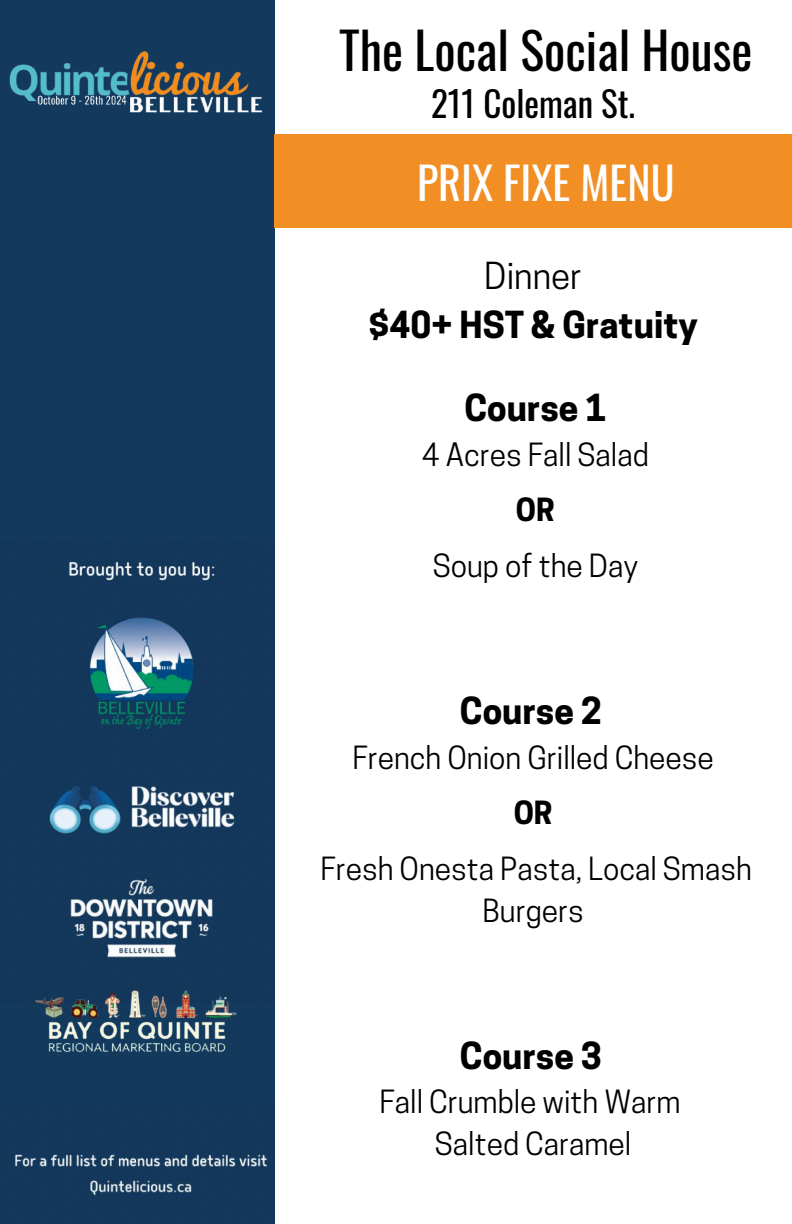
<style>
.page{position:relative;width:792px;height:1224px;background:#fff}
.page>*{position:absolute;margin:0;border:0;box-sizing:border-box;transform-origin:0 0}
.t1{font:50px "Oswald";color:#000}
.t2{font:44px "Oswald";color:#fff}
.t3{font:700 35px/48.8px "Cooper Hewitt";color:#000;text-align:center}
.t4{font:35px "Oswald";color:#000}
.t5{font:30px/42px "Cooper Hewitt";color:#000;text-align:center}
.t6{font:700 30px "Cooper Hewitt";color:#000}
.s1{font-weight:400}
</style>
<div class="page">
<div style="left:0;top:0;width:274px;height:1224px;background:#133a5d"></div>
<img style="left:14px;top:1153px;width:253px;height:46px">
<div style="left:274px;top:134px;width:518px;height:94px;background:#f18f24"></div>
<img style="left:49px;top:559px;width:186px;height:399px">
<img style="left:35px;top:990px;width:202px;height:62px">
<img style="left:9px;top:51px;width:254px;height:62px">
<p class="t1" style="left:339px;top:12px;width:415px">The Local Social House</p>
<h1 class="t4" style="left:431px;top:76px;width:206px">211 Coleman St.</h1>
<h4 class="t2" style="left:417px;top:148px;width:259px">PRIX FIXE MENU</h4>
<h2 class="t3" style="left:368px;top:256px;width:331px"><span class="s1">Dinner<br></span>$40+ HST &amp; Gratuity</h2>
<h3 class="t3" style="left:464px;top:388px;width:143px">Course 1</h3>
<h3 class="t5" style="left:422px;top:437px;width:229px">4 Acres Fall Salad</h3>
<p class="t6" style="left:516px;top:499px;width:40px">OR</p>
<h5 class="t5" style="left:433px;top:548px;width:207px">Soup of the Day</h5>
<p class="t3" style="left:460px;top:691px;width:143px">Course 2</p>
<p class="t5" style="left:352px;top:740px;width:363px">French Onion Grilled Cheese</p>
<h3 class="t6" style="left:514px;top:802px;width:40px">OR</h3>
<p class="t5" style="left:320px;top:851px;width:433px">Fresh Onesta Pasta, Local Smash<br>Burgers</p>
<h3 class="t3" style="left:460px;top:1035px;width:143px">Course 3</h3>
<p class="t5" style="left:379px;top:1085px;width:303px">Fall Crumble with Warm</p>
<h5 class="t5" style="left:435px;top:1127px;width:198px">Salted Caramel</h5>
</div>
